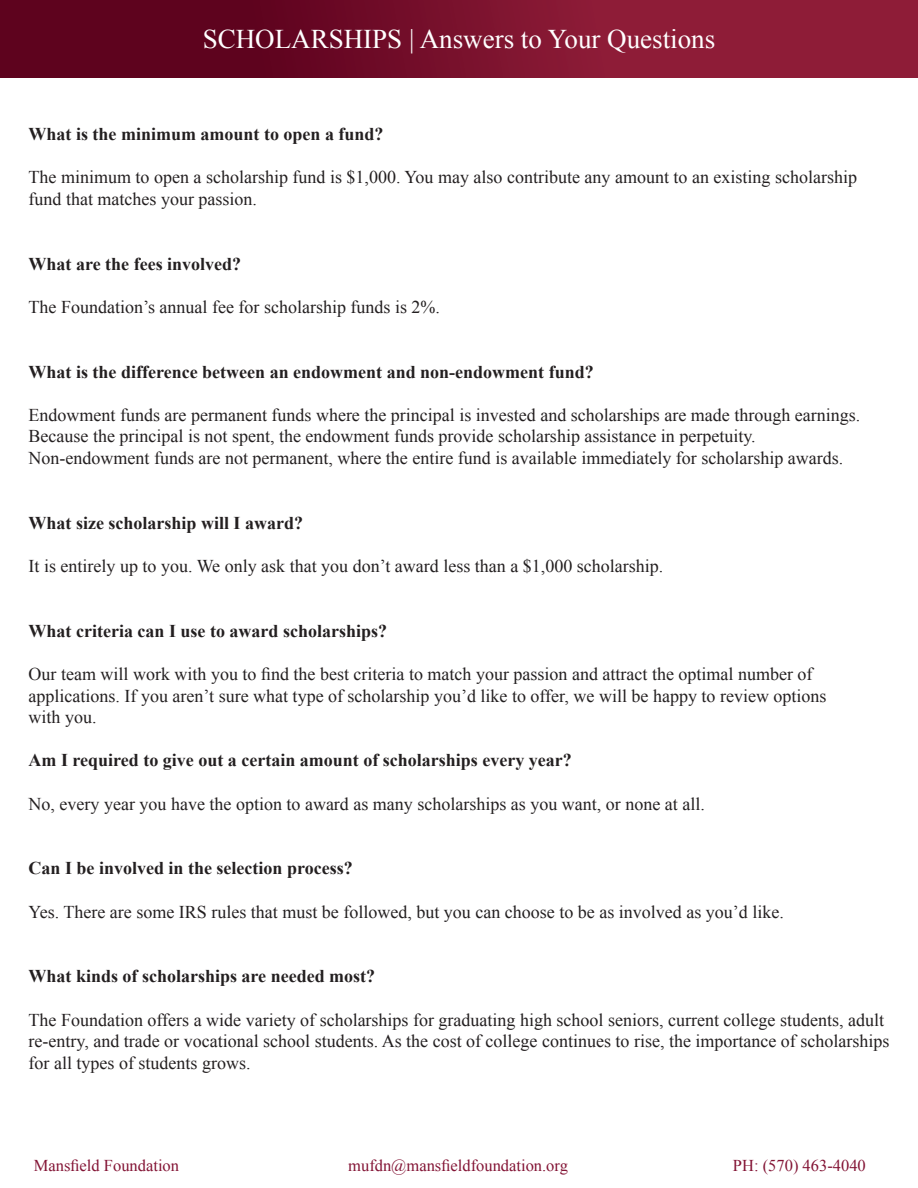
<style>
.page{position:relative;width:918px;height:1188px;background:#fff}
.page>*{position:absolute;margin:0;border:0;box-sizing:border-box;transform-origin:0 0}
.t1{font:27px "Times New Roman";color:#fff}
.t2{font:18px/21.6px "Times New Roman";color:#231f20}
.t3{font:700 18px "Times New Roman";color:#231f20}
.t4{font:16.5px "Times New Roman";color:#831435}
</style>
<div class="page">
<div style="left:0;top:0;width:918px;height:78px;background:linear-gradient(to right,#55001a,#99223d)"></div>
<p class="t1" style="left:203px;top:20px;width:514px">SCHOLARSHIPS | Answers to Your Questions</p>
<p class="t3" style="left:29px;top:122px;width:357px">What is the minimum amount to open a fund?</p>
<p class="t2" style="left:29px;top:166px;width:830px">The minimum to open a scholarship fund is $1,000. You may also contribute any amount to an existing scholarship fund that matches your passion.</p>
<p class="t3" style="left:29px;top:251px;width:214px">What are the fees involved?</p>
<p class="t2" style="left:29px;top:296px;width:413px">The Foundation’s annual fee for scholarship funds is 2%.</p>
<p class="t3" style="left:29px;top:359px;width:567px">What is the difference between an endowment and non-endowment fund?</p>
<p class="t2" style="left:29px;top:404px;width:833px">Endowment funds are permanent funds where the principal is invested and scholarships are made through earnings.</p>
<p class="t2" style="left:29px;top:425px;width:729px">Because the principal is not spent, the endowment funds provide scholarship assistance in perpetuity.</p>
<p class="t2" style="left:29px;top:447px;width:816px">Non-endowment funds are not permanent, where the entire fund is available immediately for scholarship awards.</p>
<p class="t3" style="left:29px;top:510px;width:276px">What size scholarship will I award?</p>
<p class="t2" style="left:29px;top:555px;width:636px">It is entirely up to you. We only ask that you don’t award less than a $1,000 scholarship.</p>
<p class="t3" style="left:29px;top:618px;width:360px">What criteria can I use to award scholarships?</p>
<p class="t2" style="left:29px;top:663px;width:785px">Our team will work with you to find the best criteria to match your passion and attract the optimal number of</p>
<p class="t2" style="left:29px;top:684px;width:799px">applications. If you aren’t sure what type of scholarship you’d like to offer, we will be happy to review options</p>
<p class="t2" style="left:29px;top:706px;width:70px">with you.</p>
<p class="t3" style="left:29px;top:748px;width:545px">Am I required to give out a certain amount of scholarships every year?</p>
<p class="t2" style="left:29px;top:792px;width:678px">No, every year you have the option to award as many scholarships as you want, or none at all.</p>
<p class="t3" style="left:29px;top:856px;width:326px">Can I be involved in the selection process?</p>
<p class="t2" style="left:29px;top:900px;width:757px">Yes. There are some IRS rules that must be followed, but you can choose to be as involved as you’d like.</p>
<p class="t3" style="left:29px;top:964px;width:348px">What kinds of scholarships are needed most?</p>
<p class="t2" style="left:29px;top:1008px;width:862px">The Foundation offers a wide variety of scholarships for graduating high school seniors, current college students, adult re-entry, and trade or vocational school students. As the cost of college continues to rise, the importance of scholarships for all types of students grows.</p>
<p class="t4" style="left:34px;top:1155px;width:147px">Mansfield Foundation</p>
<p class="t4" style="left:348px;top:1155px;width:221px">mufdn@mansfieldfoundation.org</p>
<p class="t4" style="left:733px;top:1155px;width:134px">PH: (570) 463-4040</p>
</div>
